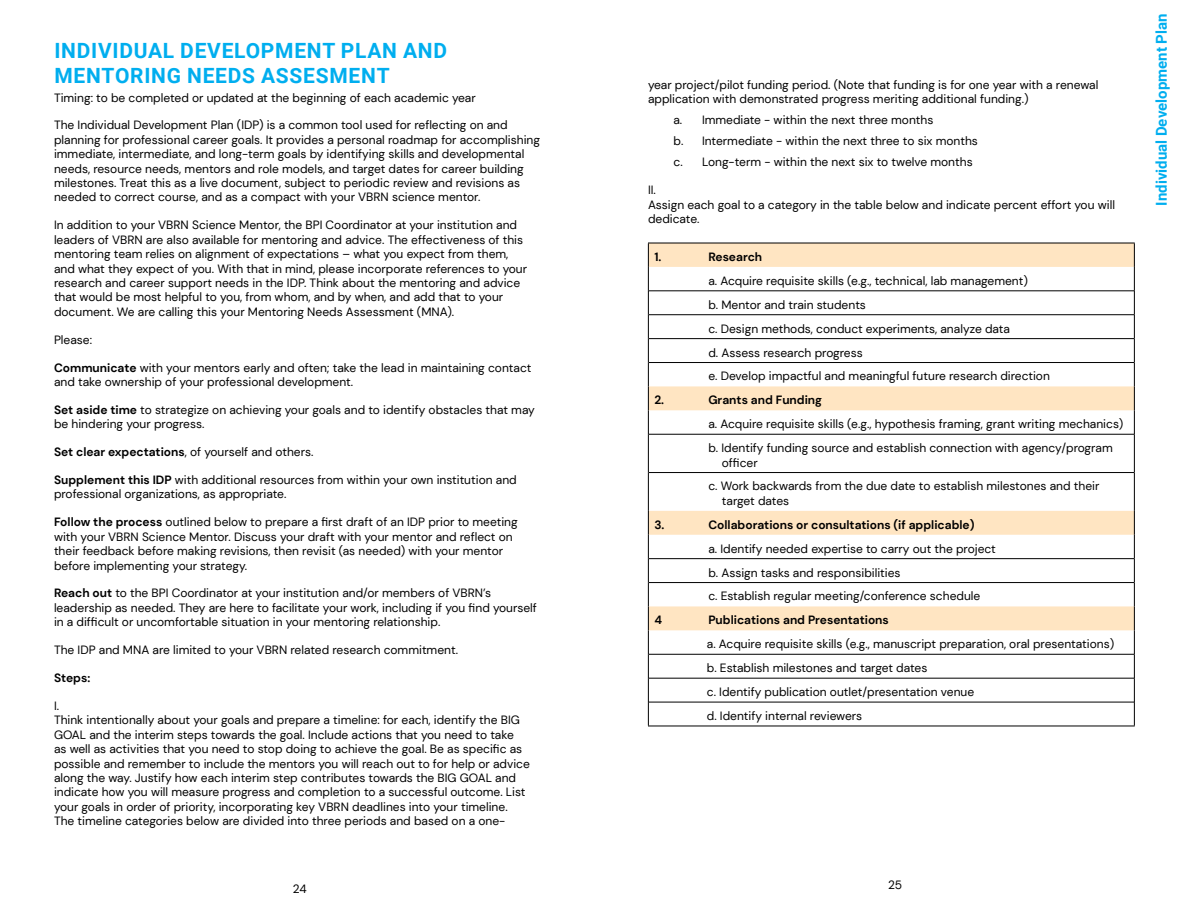
<style>
.page{position:relative;width:1188px;height:918px;background:#fff}
.page>*{position:absolute;margin:0;border:0;box-sizing:border-box;transform-origin:0 0}
.t1{font:700 21px/25.2px "Roboto";letter-spacing:.035em;color:#00aeef}
.t2{font:700 15px "Roboto";color:#00aeef}
.t3{font:12px/14.4px "DM Sans";color:#000}
.t4{font:700 12px "DM Sans";color:#000}
.s1{font-weight:700}
</style>
<div class="page">
<svg style="left:649px;top:244px;width:485px;height:386px"></svg>
<hr style="left:648px;top:243px;width:487px;height:1px;background:#000">
<hr style="left:648px;top:473px;width:1px;height:38px;background:#000">
<hr style="left:1134px;top:473px;width:1px;height:38px;background:#000">
<hr style="left:648px;top:726px;width:487px;height:1px;background:#000">
<hr style="left:649px;top:291px;width:485px;height:1px;background:#000">
<hr style="left:649px;top:314px;width:485px;height:1px;background:#000">
<hr style="left:649px;top:338px;width:485px;height:1px;background:#000">
<hr style="left:649px;top:362px;width:485px;height:1px;background:#000">
<svg style="left:648px;top:243px;width:1px;height:191px"></svg>
<svg style="left:1134px;top:243px;width:1px;height:191px"></svg>
<hr style="left:649px;top:434px;width:485px;height:1px;background:#000">
<hr style="left:649px;top:472px;width:485px;height:1px;background:#000">
<hr style="left:648px;top:434px;width:1px;height:39px;background:#000">
<hr style="left:1134px;top:434px;width:1px;height:39px;background:#000">
<hr style="left:649px;top:558px;width:485px;height:1px;background:#000">
<hr style="left:649px;top:582px;width:485px;height:1px;background:#000">
<hr style="left:649px;top:654px;width:485px;height:1px;background:#000">
<hr style="left:649px;top:678px;width:485px;height:1px;background:#000">
<hr style="left:649px;top:702px;width:485px;height:1px;background:#000">
<svg style="left:648px;top:511px;width:1px;height:215px"></svg>
<svg style="left:1134px;top:511px;width:1px;height:215px"></svg>
<h1 class="t1" style="left:54px;top:37px;width:394px">INDIVIDUAL DEVELOPMENT PLAN AND<br>MENTORING NEEDS ASSESMENT</h1>
<p class="t3" style="left:54px;top:90px;width:423px">Timing: to be completed or updated at the beginning of each academic year</p>
<p class="t3" style="left:54px;top:118px;width:488px">The Individual Development Plan (IDP) is a common tool used for reflecting on and planning for professional career goals. It provides a personal roadmap for accomplishing immediate, intermediate, and long-term goals by identifying skills and developmental needs, resource needs, mentors and role models, and target dates for career building milestones. Treat this as a live document, subject to periodic review and revisions as needed to correct course, and as a compact with your VBRN science mentor.</p>
<p class="t3" style="left:54px;top:218px;width:475px">In addition to your VBRN Science Mentor, the BPI Coordinator at your institution and leaders of VBRN are also available for mentoring and advice. The effectiveness of this mentoring team relies on alignment of expectations – what you expect from them, and what they expect of you. With that in mind, please incorporate references to your research and career support needs in the IDP. Think about the mentoring and advice that would be most helpful to you, from whom, and by when, and add that to your document. We are calling this your Mentoring Needs Assessment (MNA).</p>
<p class="t3" style="left:54px;top:332px;width:40px">Please:</p>
<p class="t3" style="left:54px;top:360px;width:479px"><span class="s1">Communicate</span> with your mentors early and often; take the lead in maintaining contact and take ownership of your professional development.</p>
<p class="t3" style="left:54px;top:402px;width:483px"><span class="s1">Set aside time</span> to strategize on achieving your goals and to identify obstacles that may be hindering your progress.</p>
<p class="t3" style="left:54px;top:445px;width:261px"><span class="s1">Set clear expectations</span>, of yourself and others.</p>
<p class="t3" style="left:54px;top:473px;width:464px"><span class="s1">Supplement this IDP</span> with additional resources from within your own institution and professional organizations, as appropriate.</p>
<p class="t3" style="left:54px;top:515px;width:465px"><span class="s1">Follow the process</span> outlined below to prepare a first draft of an IDP prior to meeting with your VBRN Science Mentor. Discuss your draft with your mentor and reflect on their feedback before making revisions, then revisit (as needed) with your mentor before implementing your strategy.</p>
<p class="t3" style="left:54px;top:586px;width:484px"><span class="s1">Reach out</span> to the BPI Coordinator at your institution and/or members of VBRN’s leadership as needed. They are here to facilitate your work, including if you find yourself in a difficult or uncomfortable situation in your mentoring relationship.</p>
<p class="t3" style="left:54px;top:643px;width:406px">The IDP and MNA are limited to your VBRN related research commitment.</p>
<p class="t4" style="left:54px;top:670px;width:38px">Steps:</p>
<p class="t3" style="left:54px;top:699px;width:477px">I.<br>Think intentionally about your goals and prepare a timeline: for each, identify the BIG GOAL and the interim steps towards the goal. Include actions that you need to take<br>as well as activities that you need to stop doing to achieve the goal. Be as specific as possible and remember to include the mentors you will reach out to for help or advice along the way. Justify how each interim step contributes towards the BIG GOAL and indicate how you will measure progress and completion to a successful outcome. List your goals in order of priority, incorporating key VBRN deadlines into your timeline.<br>The timeline categories below are divided into three periods and based on a one-</p>
<p class="t3" style="left:293px;top:882px;width:15px">24</p>
<p class="t3" style="left:648px;top:77px;width:452px">year project/pilot funding period. (Note that funding is for one year with a renewal application with demonstrated progress meriting additional funding.)</p>
<p class="t3" style="left:674px;top:109px;width:306px;line-height:21.1px">a. Immediate - within the next three months<br>b. Intermediate - within the next three to six months c. Long-term - within the next six to twelve months</p>
<p class="t3" style="left:648px;top:183px;width:469px">II.<br>Assign each goal to a category in the table below and indicate percent effort you will dedicate.</p>
<p class="t4" style="left:654px;top:249px;width:9px">1.</p>
<p class="t4" style="left:708px;top:249px;width:55px">Research</p>
<p class="t3" style="left:708px;top:269px;width:343px;line-height:23.9px">a. Acquire requisite skills (e.g., technical, lab management)<br>b. Mentor and train students<br>c. Design methods, conduct experiments, analyze data<br>d. Assess research progress<br>e. Develop impactful and meaningful future research direction</p>
<p class="t4" style="left:654px;top:393px;width:11px">2.</p>
<p class="t4" style="left:708px;top:393px;width:115px">Grants and Funding</p>
<p class="t3" style="left:708px;top:412px;width:417px;line-height:23.9px">a. Acquire requisite skills (e.g., hypothesis framing, grant writing mechanics) b. Identify funding source and establish connection with agency/program</p>
<p class="t3" style="left:708px;top:450px;width:393px;line-height:23.9px;text-indent:14px">officer<br>c. Work backwards from the due date to establish milestones and their</p>
<p class="t3" style="left:722px;top:493px;width:69px">target dates</p>
<p class="t4" style="left:654px;top:517px;width:12px">3.</p>
<p class="t4" style="left:708px;top:517px;width:268px">Collaborations or consultations (if applicable)</p>
<p class="t3" style="left:708px;top:536px;width:289px;line-height:23.9px">a. Identify needed expertise to carry out the project b. Assign tasks and responsibilities<br>c. Establish regular meeting/conference schedule</p>
<p class="t4" style="left:654px;top:613px;width:9px">4</p>
<p class="t4" style="left:708px;top:613px;width:182px">Publications and Presentations</p>
<p class="t3" style="left:707px;top:632px;width:409px;line-height:23.9px">a. Acquire requisite skills (e.g., manuscript preparation, oral presentations) b. Establish milestones and target dates<br>c. Identify publication outlet/presentation venue<br>d. Identify internal reviewers</p>
<p class="t2" style="left:1151px;top:206px;width:194px;rotate:-90deg">Individual Development Plan</p>
<p class="t3" style="left:888px;top:878px;width:16px">25</p>
</div>
